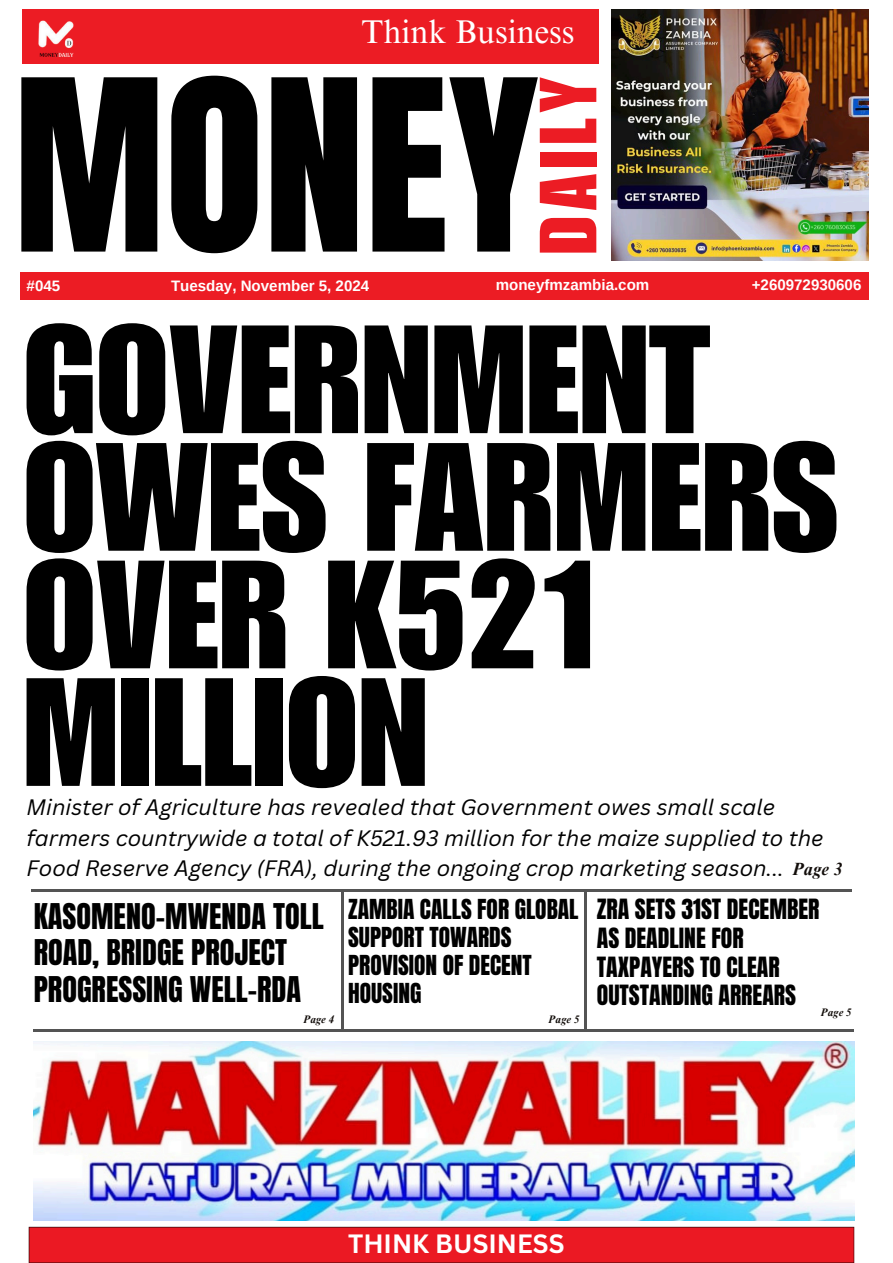
<style>
.page{position:relative;width:893px;height:1263px;background:#fff}
.page>*{position:absolute;margin:0;border:0;box-sizing:border-box;transform-origin:0 0}
.t1{font:202.88px "Anton";color:#000}
.t2{font:150.75px/117.6px "Impact LT Std";color:#000}
.t3{font:79.2px "Impact LT Std";letter-spacing:.075em;color:#ec1c24}
.t4{font:32.92px "Times NRMT Pro";color:#fff}
.t5{font:30.15px/36.6px "Anton";color:#000}
.t6{font:700 25.72px "Canva Sans";color:#fff}
.t7{font:23.7px/28.7px "Anton";color:#000}
.t8{font:23.4px/28.1px "Anton";color:#000}
.t9{font:italic 21.75px/30.4px "Canva Sans";color:#000}
.t10{font:italic 700 17.7px "Times NRMT Pro";color:#130e0b}
.t11{font:700 15.08px "Arimo";color:#fff}
.t12{font:italic 700 10.95px "Times NRMT Pro";color:#130e0b}
</style>
<div class="page">
<img style="left:28px;top:1226px;width:827px;height:37px">
<div style="left:21px;top:273px;width:847px;height:27px;background:#ec1c24"></div>
<div style="left:22px;top:10px;width:576px;height:54px;background:#ec1c24"></div>
<img style="left:38px;top:20px;width:36px;height:37px">
<img style="left:612px;top:10px;width:256px;height:251px">
<img style="left:34px;top:1041px;width:820px;height:180px">
<hr style="left:341px;top:889px;width:3px;height:140px;background:#545454">
<hr style="left:584px;top:891px;width:3px;height:139px;background:#545454">
<hr style="left:34px;top:1028px;width:820px;height:3px;background:#545454">
<hr style="left:31px;top:889px;width:820px;height:2px;background:#545454">
<p class="t4" style="left:361px;top:20px;width:215px">Think Business</p>
<p class="t1" style="left:14px;top:21px;width:527px">MONEY</p>
<p class="t3" style="left:540px;top:254px;width:179px;rotate:-90deg">DAILY</p>
<p class="t11" style="left:27px;top:277px;width:35px">#045</p>
<p class="t11" style="left:171px;top:277px;width:200px">Tuesday, November 5, 2024</p>
<p class="t11" style="left:496px;top:276px;width:155px">moneyfmzambia.com</p>
<p class="t11" style="left:752px;top:276px;width:111px">+260972930606</p>
<p class="t2" style="left:23px;top:342px;width:817px">GOVERNMENT<br>OWES FARMERS<br>OVER K521<br>MILLION</p>
<p class="t9" style="left:27px;top:792px;width:798px">Minister of Agriculture has revealed that Government owes small scale farmers countrywide a total of K521.93 million for the maize supplied to the<br>Food Reserve Agency (FRA), during the ongoing crop marketing season...</p>
<p class="t10" style="left:792px;top:862px;width:52px">Page 3</p>
<p class="t5" style="left:34px;top:898px;width:291px">KASOMENO-MWENDA TOLL<br>ROAD, BRIDGE PROJECT<br>PROGRESSING WELL-RDA</p>
<p class="t8" style="left:348px;top:895px;width:232px">ZAMBIA CALLS FOR GLOBAL<br>SUPPORT TOWARDS<br>PROVISION OF DECENT<br>HOUSING</p>
<h4 class="t12" style="left:303px;top:1015px;width:33px">Page 4</h4>
<p class="t12" style="left:548px;top:1015px;width:33px">Page 5</p>
<p class="t7" style="left:597px;top:895px;width:224px">ZRA SETS 31ST DECEMBER<br>AS DEADLINE FOR<br>TAXPAYERS TO CLEAR<br>OUTSTANDING ARREARS</p>
<p class="t12" style="left:820px;top:1008px;width:33px">Page 5</p>
<p class="t6" style="left:348px;top:1225px;width:218px">THINK BUSINESS</p>
</div>
